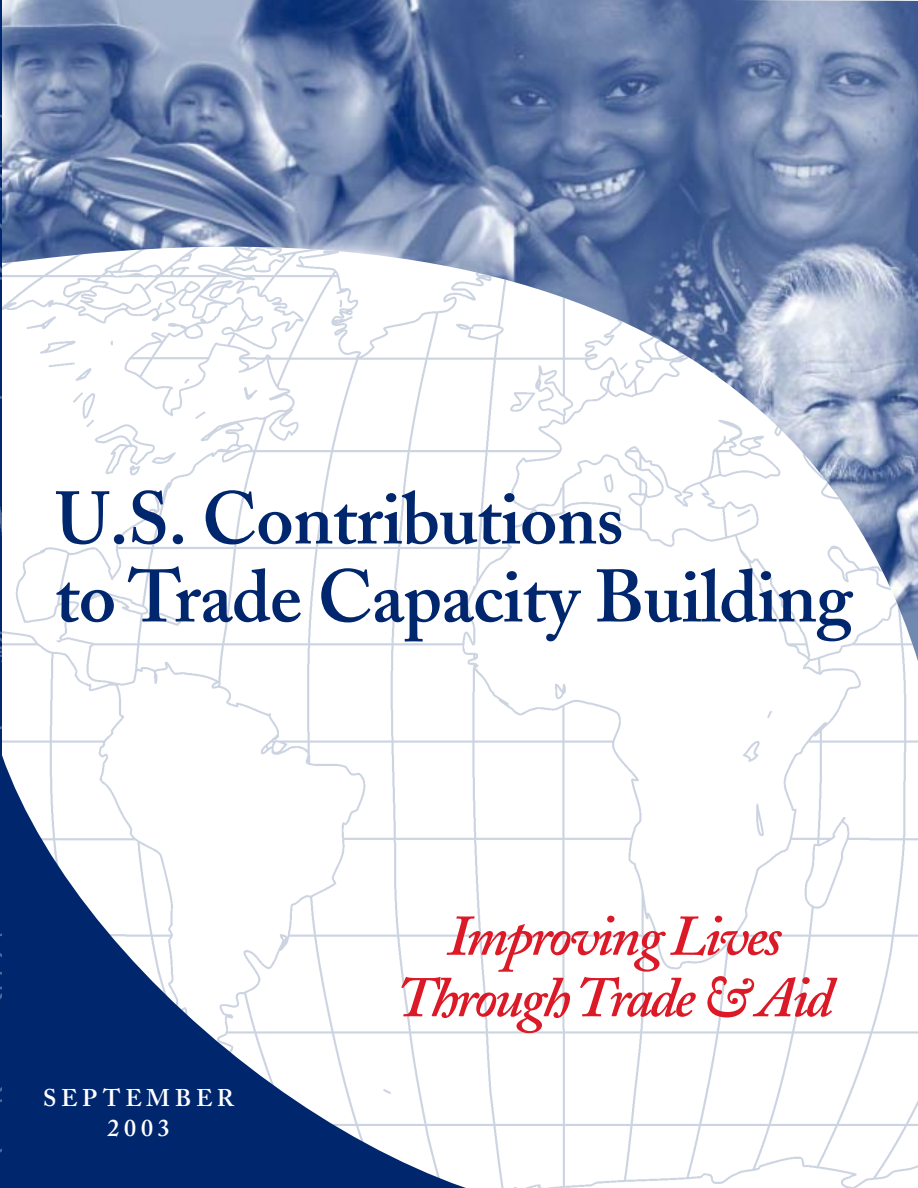
<style>
.page{position:relative;width:918px;height:1188px;background:#fff}
.page>*{position:absolute;margin:0;border:0;box-sizing:border-box;transform-origin:0 0}
.t1{font:600 73.5px/78px "Adobe Caslon";letter-spacing:-.01em;color:#00266e}
.t2{font:italic 600 57px/61.5px "Adobe Caslon";letter-spacing:-.05em;color:#dc1926;text-align:center}
.t3{font:600 24px/29.8px "Adobe Caslon";letter-spacing:.2em;color:#fff;text-align:center}
</style>
<div class="page">
<img style="left:616px;top:665px;width:302px;height:523px">
<svg style="left:2px;top:665px;width:614px;height:523px"></svg>
<img style="left:0;top:0;width:918px;height:665px">
<img style="left:0;top:1px;width:2px;height:1187px">
<p class="t1" style="left:55px;top:488px;width:799px">U.S. Contributions<br>to Trade Capacity Building</p>
<p class="t3" style="left:43px;top:1086px;width:192px">SEPTEMBER<br>2003</p>
<p class="t2" style="left:396px;top:912px;width:438px">Improving Lives<br>Through Trade &amp; Aid</p>
</div>
